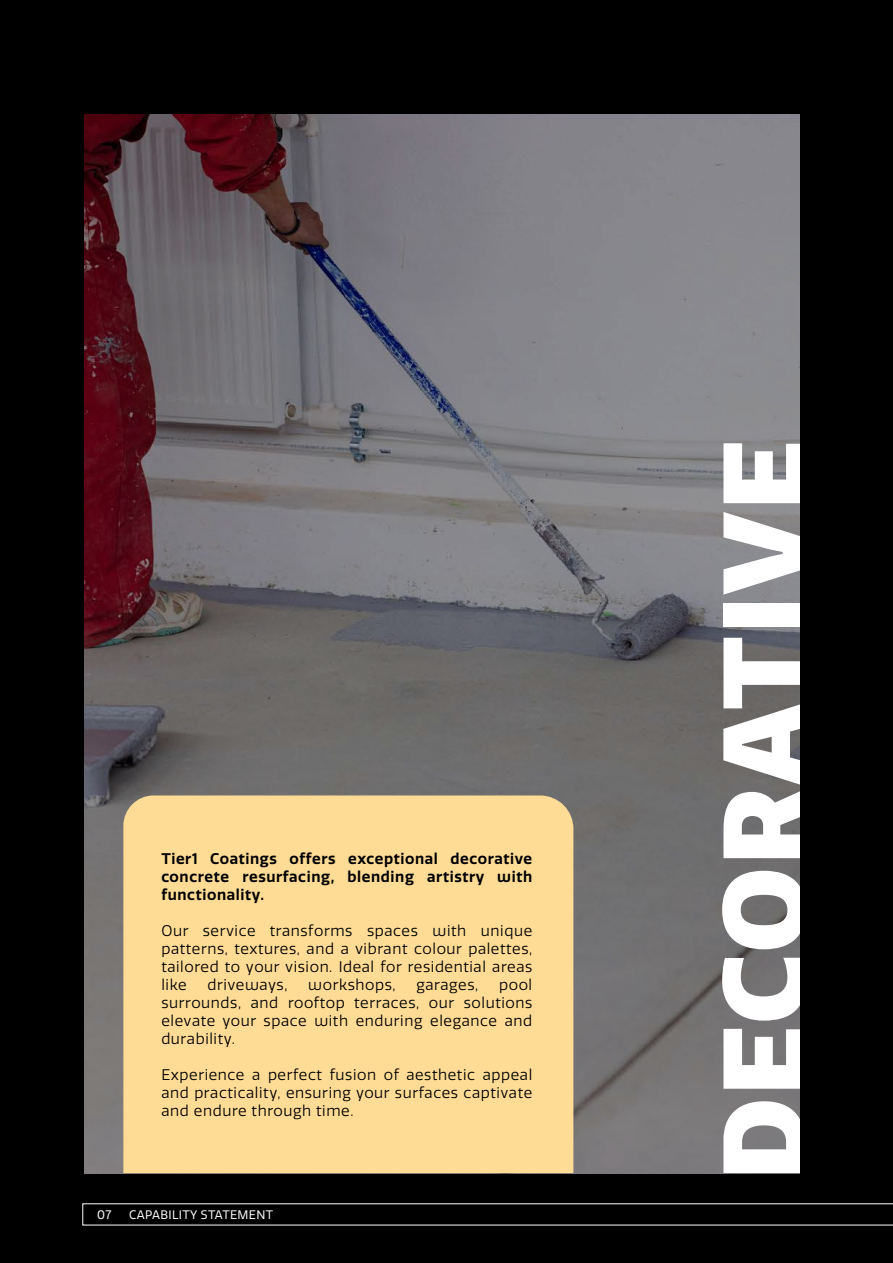
<style>
.page{position:relative;width:893px;height:1263px;background:#000}
.page>*{position:absolute;margin:0;border:0;box-sizing:border-box;transform-origin:0 0}
.t1{font:900 112.5px "Quatro";letter-spacing:.03em;color:#fff}
.t2{font:15px/18px "Quatro";letter-spacing:.04em;color:#000;text-align:justify}
.t3{font:600 15px/18px "Quatro";letter-spacing:.04em;color:#000;text-align:justify}
.t4{font:12px "Quatro";letter-spacing:.03em;color:#fff}
</style>
<div class="page">
<img style="left:85px;top:114px;width:714px;height:1059px">
<div style="left:123px;top:795px;width:450px;height:378px;background:#ffdc96"></div>
<svg style="left:82px;top:1203px;width:811px;height:22px"></svg>
<p class="t3" style="left:161px;top:850px;width:372px">Tier1 Coatings offers exceptional decorative concrete resurfacing, blending artistry with functionality.</p>
<p class="t2" style="left:161px;top:922px;width:372px">Our service transforms spaces with unique patterns, textures, and a vibrant colour palettes, tailored to your vision. Ideal for residential areas like</p>
<p class="t2" style="left:161px;top:976px;width:372px;text-indent:338px">pool surrounds, and rooftop terraces, our solutions elevate your space with enduring elegance and durability.</p>
<p class="t2" style="left:161px;top:1066px;width:372px">Experience a perfect fusion of aesthetic appeal and practicality, ensuring your surfaces captivate and endure through time.</p>
<p class="t2" style="left:207px;top:976px;width:82px">driveways,</p>
<p class="t2" style="left:308px;top:976px;width:89px">workshops,</p>
<p class="t2" style="left:416px;top:976px;width:63px">garages,</p>
<p class="t4" style="left:97px;top:1207px;width:16px">07</p>
<p class="t4" style="left:129px;top:1207px;width:146px">CAPABILITY STATEMENT</p>
<h1 class="t1" style="left:696px;top:1179px;width:741px;rotate:-90deg">DECORATIVE</h1>
</div>
